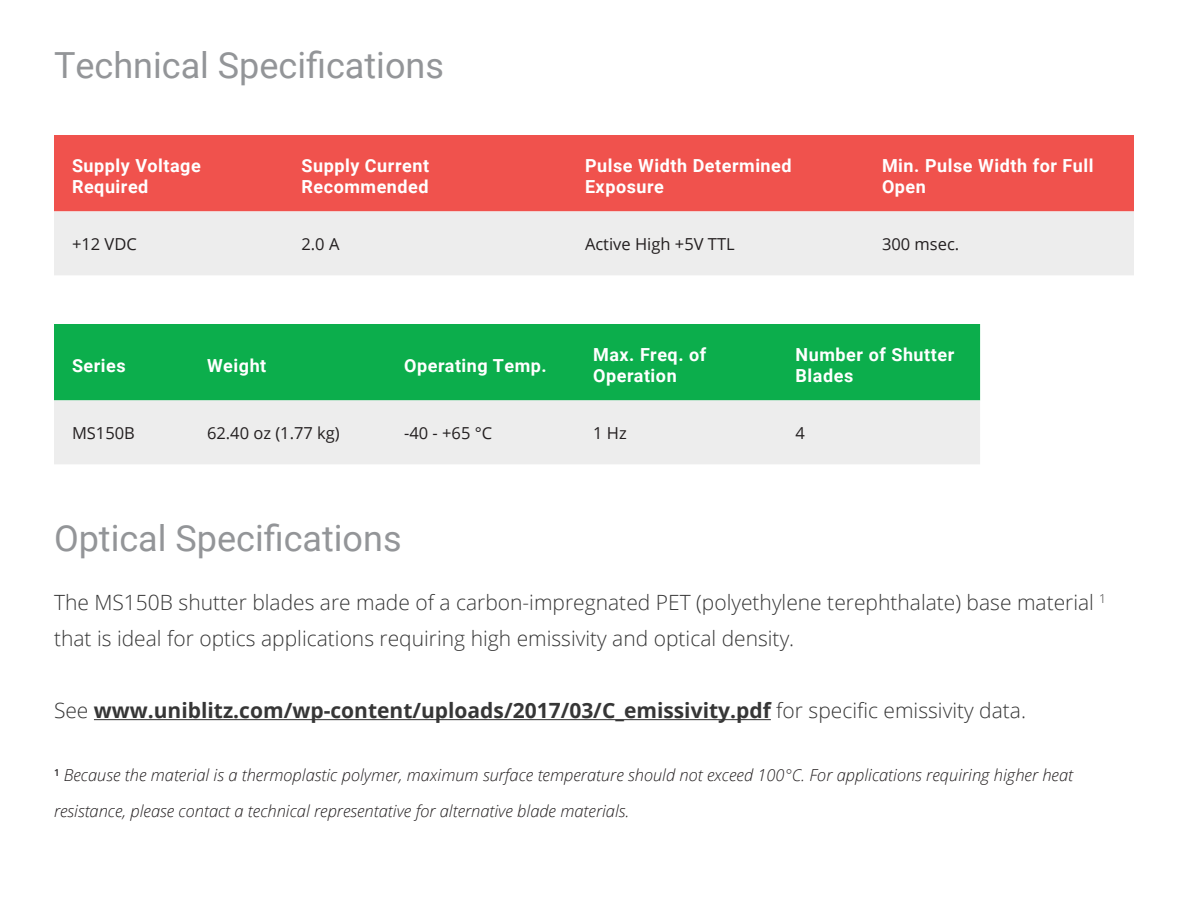
<style>
.page{position:relative;width:1188px;height:918px;background:#fff}
.page>*{position:absolute;margin:0;border:0;box-sizing:border-box;transform-origin:0 0}
.t1{font:36px "Roboto";color:#939598}
.t2{font:300 21px/36px "Open Sans";color:#363636}
.t3{font:700 21px "Open Sans";color:#363636}
.t4{font:700 18px/21.6px "Roboto";letter-spacing:.03em;color:#fff}
.t5{font:italic 300 16.5px/36px "Open Sans";color:#231f20}
.t6{font:16.5px "Open Sans";color:#231f20}
.s1{font-weight:300}
</style>
<div class="page">
<hr style="left:94px;top:719px;width:677px;height:1px;background:#363636">
<div style="left:54px;top:324px;width:926px;height:76px;background:#0cae4c"></div>
<div style="left:54px;top:400px;width:926px;height:64px;background:#ededed"></div>
<div style="left:54px;top:135px;width:1080px;height:76px;background:#f0524d"></div>
<div style="left:54px;top:211px;width:1080px;height:64px;background:#ededed"></div>
<p class="t1" style="left:54px;top:40px;width:391px">Technical Specifications</p>
<p class="t4" style="left:72px;top:154px;width:130px">Supply Voltage<br>Required</p>
<p class="t4" style="left:302px;top:154px;width:129px">Supply Current<br>Recommended</p>
<p class="t4" style="left:585px;top:154px;width:208px">Pulse Width Determined<br>Exposure</p>
<p class="t4" style="left:882px;top:154px;width:213px">Min. Pulse Width for Full<br>Open</p>
<p class="t6" style="left:72px;top:232px;width:66px">+12 VDC</p>
<p class="t6" style="left:302px;top:232px;width:39px">2.0 A</p>
<p class="t6" style="left:585px;top:232px;width:151px">Active High +5V TTL</p>
<p class="t6" style="left:882px;top:232px;width:79px">300 msec.</p>
<p class="t4" style="left:72px;top:354px;width:55px">Series</p>
<p class="t4" style="left:207px;top:354px;width:61px">Weight</p>
<p class="t4" style="left:404px;top:354px;width:144px">Operating Temp.</p>
<p class="t4" style="left:593px;top:343px;width:115px">Max. Freq. of<br>Operation</p>
<p class="t4" style="left:796px;top:343px;width:160px">Number of Shutter<br>Blades</p>
<p class="t6" style="left:72px;top:421px;width:64px">MS150B</p>
<p class="t6" style="left:207px;top:421px;width:134px">62.40 oz (1.77 kg)</p>
<p class="t6" style="left:404px;top:421px;width:90px">-40 - +65 °C</p>
<p class="t6" style="left:593px;top:421px;width:35px">1 Hz</p>
<p class="t6" style="left:796px;top:421px;width:11px">4</p>
<p class="t1" style="left:54px;top:513px;width:349px">Optical Specifications</p>
<p class="t2" style="left:54px;top:584px;width:1054px">The MS150B shutter blades are made of a carbon-impregnated PET (polyethylene terephthalate) base material <sup>1 </sup>that is ideal for optics applications requiring high emissivity and optical density.</p>
<p class="t3" style="left:54px;top:696px;width:974px"><span class="s1">See</span> www.uniblitz.com/wp-content/uploads/2017/03/C_emissivity.pdf <span class="s1">for specific emissivity data.</span></p>
<p class="t5" style="left:54px;top:757px;width:1021px"><sup>1</sup> Because the material is a thermoplastic polymer, maximum surface temperature should not exceed 100°C. For applications requiring higher heat resistance, please contact a technical representative for alternative blade materials.</p>
</div>
